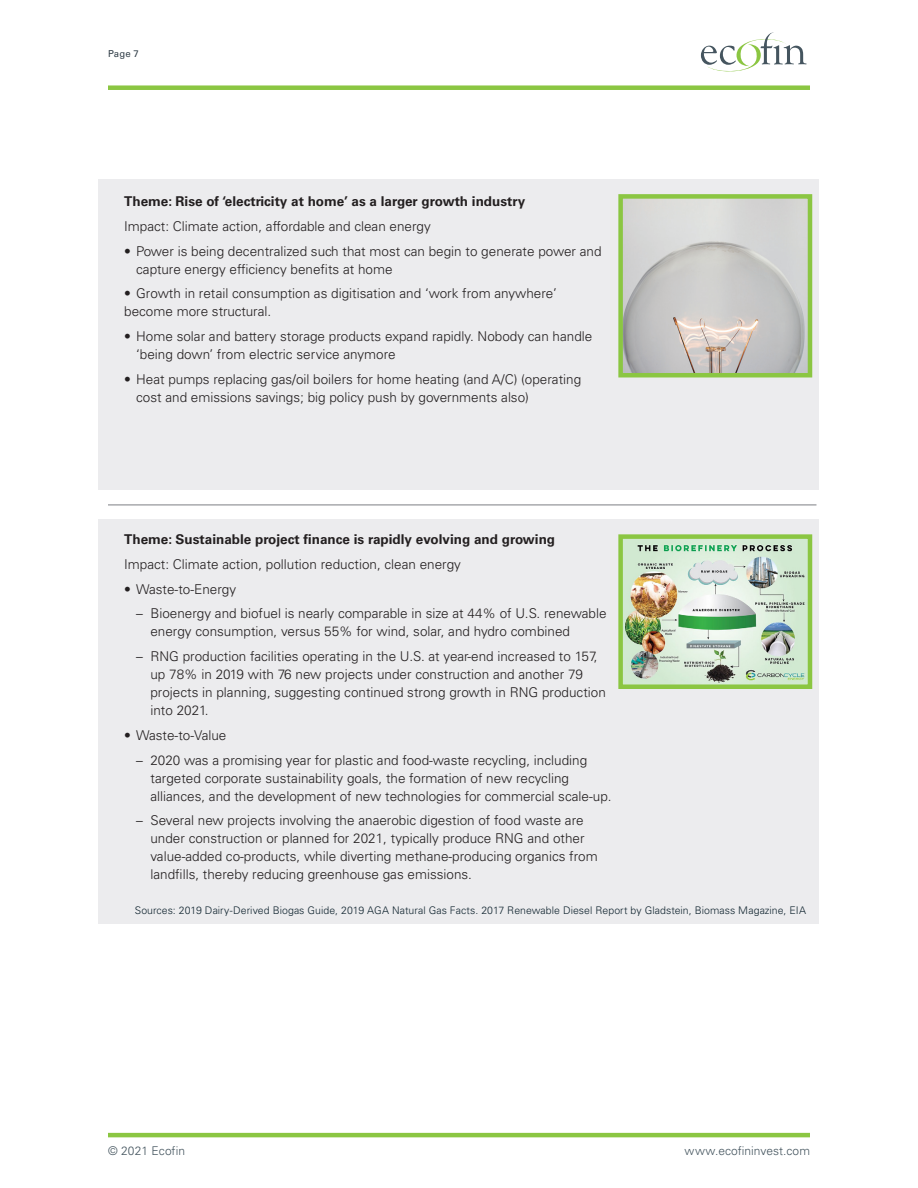
<style>
.page{position:relative;width:918px;height:1188px;background:#fff}
.page>*{position:absolute;margin:0;border:0;box-sizing:border-box;transform-origin:0 0}
.t1{font:300 13.5px/18px "Univers LT Std";color:#231f20}
.t2{font:700 13.5px "Univers LT Std";color:#231f20}
.t3{font:300 12px "Univers LT Std";letter-spacing:.005em;color:#45555f}
.t4{font:300 10.5px "Univers LT Std";letter-spacing:.005em;color:#112530}
.t5{font:9.6px "Univers LT Std";color:#313e48}
</style>
<div class="page">
<div style="left:108px;top:85px;width:702px;height:5px;background:#8bc642"></div>
<hr style="left:108px;top:1133px;width:702px;height:4px;background:#8bc642">
<svg style="left:701px;top:32px;width:106px;height:40px"></svg>
<div style="left:99px;top:179px;width:720px;height:311px;background:#ececee"></div>
<div style="left:99px;top:519px;width:720px;height:405px;background:#ececee"></div>
<hr style="left:108px;top:504px;width:708px;height:2px;background:#a8a9ad">
<img style="left:623px;top:199px;width:184px;height:173px">
<div style="left:618px;top:194px;width:194px;height:183px;border:4px solid #8bc642"></div>
<img style="left:623px;top:539px;width:184px;height:145px">
<div style="left:618px;top:534px;width:194px;height:155px;border:4px solid #8bc642"></div>
<p class="t5" style="left:108px;top:48px;width:32px">Page 7</p>
<p class="t2" style="left:124px;top:194px;width:403px">Theme: Rise of ‘electricity at home’ as a larger growth industry</p>
<p class="t1" style="left:124px;top:217px;width:308px">Impact: Climate action, affordable and clean energy</p>
<p class="t1" style="left:136px;top:242px;width:467px;text-indent:-12px">• Power is being decentralized such that most can begin to generate power and capture energy efficiency benefits at home</p>
<p class="t1" style="left:124px;top:285px;width:434px">• Growth in retail consumption as digitisation and ‘work from anywhere’ become more structural.</p>
<p class="t1" style="left:136px;top:327px;width:458px;text-indent:-12px">• Home solar and battery storage products expand rapidly. Nobody can handle ‘being down’ from electric service anymore</p>
<p class="t1" style="left:136px;top:370px;width:447px;text-indent:-12px">• Heat pumps replacing gas/oil boilers for home heating (and A/C) (operating cost and emissions savings; big policy push by governments also)</p>
<p class="t2" style="left:124px;top:531px;width:433px">Theme: Sustainable project finance is rapidly evolving and growing</p>
<p class="t1" style="left:124px;top:555px;width:338px">Impact: Climate action, pollution reduction, clean energy</p>
<p class="t1" style="left:124px;top:580px;width:113px">• Waste-to-Energy</p>
<p class="t1" style="left:150px;top:605px;width:458px;text-indent:-14px">– Bioenergy and biofuel is nearly comparable in size at 44% of U.S. renewable energy consumption, versus 55% for wind, solar, and hydro combined</p>
<p class="t1" style="left:150px;top:647px;width:457px;text-indent:-14px">– RNG production facilities operating in the U.S. at year-end increased to 157, up 78% in 2019 with 76 new projects under construction and another 79 projects in planning, suggesting continued strong growth in RNG production into 2021.</p>
<p class="t1" style="left:124px;top:726px;width:104px">• Waste-to-Value</p>
<p class="t1" style="left:150px;top:751px;width:463px;text-indent:-14px">– 2020 was a promising year for plastic and food-waste recycling, including targeted corporate sustainability goals, the formation of new recycling alliances, and the development of new technologies for commercial scale-up.</p>
<p class="t1" style="left:150px;top:812px;width:449px;text-indent:-14px">– Several new projects involving the anaerobic digestion of food waste are under construction or planned for 2021, typically produce RNG and other value-added co-products, while diverting methane-producing organics from landfills, thereby reducing greenhouse gas emissions.</p>
<p class="t4" style="left:135px;top:903px;width:673px">Sources: 2019 Dairy-Derived Biogas Guide, 2019 AGA Natural Gas Facts. 2017 Renewable Diesel Report by Gladstein, Biomass Magazine, EIA</p>
<p class="t3" style="left:108px;top:1144px;width:79px">© 2021 Ecofin</p>
<p class="t3" style="left:685px;top:1144px;width:127px">www.ecofininvest.com</p>
</div>
